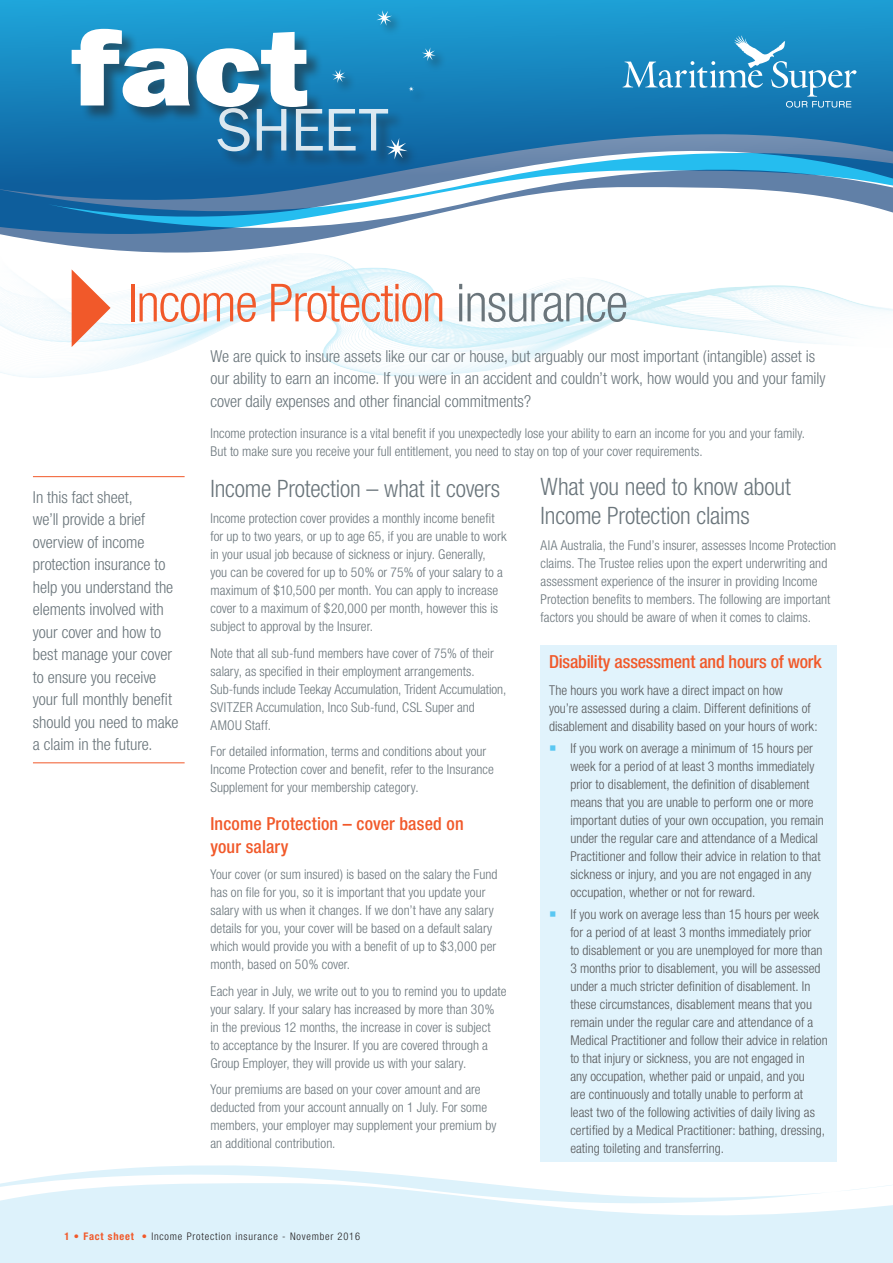
<style>
.page{position:relative;width:893px;height:1263px;background:#fff}
.page>*{position:absolute;margin:0;border:0;box-sizing:border-box;transform-origin:0 0}
.t1{font:300 condensed 52.5px "Helvetica Neue";letter-spacing:-.02em;color:#f1592a}
.t2{font:300 condensed 24px/28.5px "Helvetica Neue";letter-spacing:-.01em;color:#6a757b}
.t3{font:500 condensed 18px/22.5px "Helvetica Neue";color:#f1592a}
.t4{font:300 condensed 16.5px/22.5px "Helvetica Neue";letter-spacing:-.005em;color:#6a757b}
.t5{font:300 condensed 13.5px/18px "Helvetica Neue";letter-spacing:.005em;color:#6a757b}
.t6{font:300 condensed 13.5px/18px "Helvetica Neue";letter-spacing:.005em;color:#57585a}
.t7{font:300 condensed 10.5px "Helvetica Neue";letter-spacing:.075em;color:#231f20}
.s1{color:#6a757b}
.s2{font-weight:700;color:#f1592a}
.s3{color:#f1592a}
</style>
<div class="page">
<img style="left:0;top:260px;width:893px;height:118px">
<svg style="left:72px;top:269px;width:39px;height:78px"></svg>
<svg style="left:0;top:0;width:893px;height:256px"></svg>
<svg style="left:623px;top:35px;width:233px;height:73px;background:#3393c5"></svg>
<div style="left:72px;top:30px;width:333px;height:138px;background:#231f20;opacity:.5"></div>
<div style="left:332px;top:10px;width:116px;height:162px;background:#231f20;opacity:.5"></div>
<svg style="left:422px;top:47px;width:14px;height:14px"></svg>
<svg style="left:72px;top:10px;width:342px;height:149px"></svg>
<svg style="left:0;top:1165px;width:893px;height:98px;fill:#ddf2fb"></svg>
<div style="left:541px;top:645px;width:296px;height:516px;background:#e1f3fc"></div>
<hr style="left:33px;top:476px;width:152px;height:1px;background:#f1592a">
<hr style="left:33px;top:762px;width:152px;height:1px;background:#f1592a">
<h1 class="t1" style="left:128px;top:273px;width:502px">Income Protection <span class="s1">insurance</span></h1>
<p class="t4" style="left:210px;top:345px;width:617px">We are quick to insure assets like our car or house, but arguably our most important (intangible) asset is our ability to earn an income. If you were in an accident and couldn’t work, how would you and your family cover daily expenses and other financial commitments?</p>
<p class="t5" style="left:210px;top:424px;width:596px">Income protection insurance is a vital benefit if you unexpectedly lose your ability to earn an income for you and your family.<br>But to make sure you receive your full entitlement, you need to stay on top of your cover requirements.</p>
<h2 class="t2" style="left:210px;top:474px;width:291px">Income Protection – what it covers</h2>
<p class="t5" style="left:210px;top:509px;width:298px">Income protection cover provides a monthly income benefit for up to two years, or up to age 65, if you are unable to work in your usual job because of sickness or injury. Generally,<br>you can be covered for up to 50% or 75% of your salary to a maximum of $10,500 per month. You can apply to increase cover to a maximum of $20,000 per month, however this is subject to approval by the Insurer.</p>
<p class="t5" style="left:210px;top:644px;width:297px">Note that all sub-fund members have cover of 75% of their salary, as specified in their employment arrangements.<br>Sub-funds include Teekay Accumulation, Trident Accumulation, SVITZER Accumulation, Inco Sub-fund, CSL Super and AMOU Staff.</p>
<p class="t5" style="left:210px;top:742px;width:285px">For detailed information, terms and conditions about your<br>Income Protection cover and benefit, refer to the Insurance<br>Supplement for your membership category.</p>
<h3 class="t3" style="left:210px;top:812px;width:255px">Income Protection – cover based on your salary</h3>
<p class="t5" style="left:210px;top:865px;width:288px">Your cover (or sum insured) is based on the salary the Fund has on file for you, so it is important that you update your salary with us when it changes. If we don’t have any salary details for you, your cover will be based on a default salary which would provide you with a benefit of up to $3,000 per month, based on 50% cover.</p>
<p class="t5" style="left:210px;top:982px;width:297px">Each year in July, we write out to you to remind you to update your salary. If your salary has increased by more than 30%<br>in the previous 12 months, the increase in cover is subject<br>to acceptance by the Insurer. If you are covered through a Group Employer, they will provide us with your salary.</p>
<p class="t5" style="left:210px;top:1080px;width:287px">Your premiums are based on your cover amount and are deducted from your account annually on 1 July. For some members, your employer may supplement your premium by an additional contribution.</p>
<h2 class="t2" style="left:541px;top:472px;width:252px">What you need to know about<br>Income Protection claims</h2>
<p class="t5" style="left:541px;top:536px;width:297px">AIA Australia, the Fund’s insurer, assesses Income Protection claims. The Trustee relies upon the expert underwriting and assessment experience of the insurer in providing Income Protection benefits to members. The following are important factors you should be aware of when it comes to claims.</p>
<h3 class="t3" style="left:549px;top:650px;width:274px">Disability assessment and hours of work</h3>
<p class="t6" style="left:549px;top:681px;width:270px">The hours you work have a direct impact on how<br>you’re assessed during a claim. Different definitions of disablement and disability based on your hours of work:</p>
<p class="t6" style="left:570px;top:739px;width:255px">If you work on average a minimum of 15 hours per week for a period of at least 3 months immediately prior to disablement, the definition of disablement means that you are unable to perform one or more important duties of your own occupation, you remain under the regular care and attendance of a Medical Practitioner and follow their advice in relation to that sickness or injury, and you are not engaged in any occupation, whether or not for reward.</p>
<p class="t6" style="left:570px;top:905px;width:259px">If you work on average less than 15 hours per week for a period of at least 3 months immediately prior<br>to disablement or you are unemployed for more than 3 months prior to disablement, you will be assessed under a much stricter definition of disablement. In these circumstances, disablement means that you remain under the regular care and attendance of a Medical Practitioner and follow their advice in relation to that injury or sickness, you are not engaged in<br>any occupation, whether paid or unpaid, and you<br>are continuously and totally unable to perform at least two of the following activities of daily living as certified by a Medical Practitioner: bathing, dressing, eating toileting and transferring.</p>
<p class="t4" style="left:33px;top:485px;width:147px">In this fact sheet,<br>we’ll provide a brief overview of income protection insurance to help you understand the elements involved with your cover and how to best manage your cover to ensure you receive your full monthly benefit should you need to make a claim in the future.</p>
<p class="t7" style="left:65px;top:1230px;width:297px"><span class="s2">1 • Fact sheet</span> <span class="s3">•</span> Income Protection insurance - November 2016</p>
</div>
